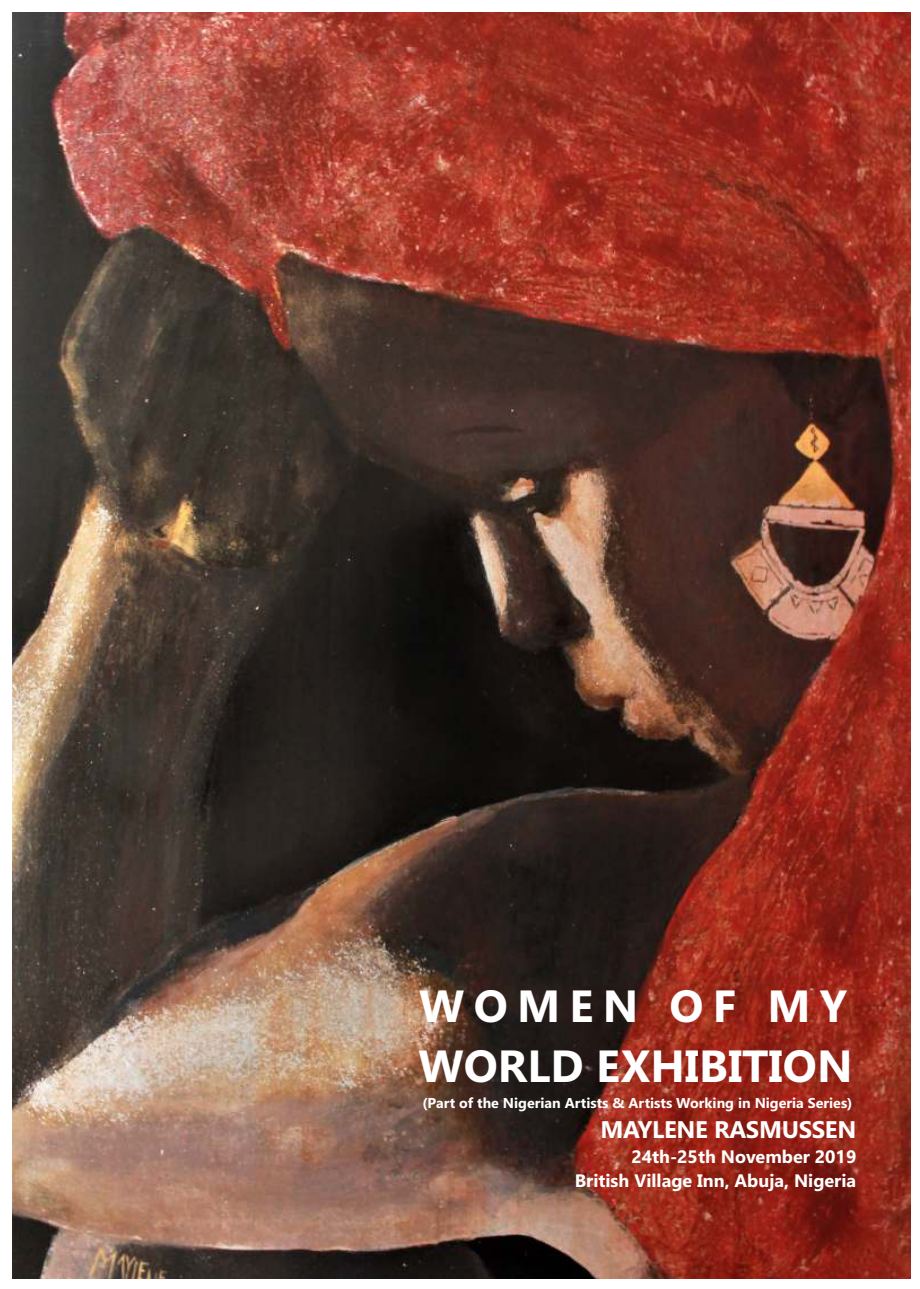
<style>
.page{position:relative;width:920px;height:1289px;background:#fff}
.page>*{position:absolute;margin:0;border:0;box-sizing:border-box;transform-origin:0 0}
.t1{font:700 45px "Gadugi";color:#fff}
.t2{font:700 45px "Gadugi";letter-spacing:.205em;color:#fff}
.t3{font:700 24px "Gadugi";letter-spacing:-.015em;color:#fff}
.t4{font:700 18px "Gadugi";color:#fff}
.t5{font:700 14.25px "Gadugi";color:#fff}
</style>
<div class="page">
<img style="left:13px;top:12px;width:897px;height:1266px">
<h1 class="t2" style="left:419px;top:989px;width:429px">WOMEN OF MY</h1>
<h1 class="t1" style="left:418px;top:1048px;width:435px">WORLD EXHIBITION</h1>
<p class="t5" style="left:422px;top:1097px;width:431px">(Part of the Nigerian Artists &amp; Artists Working in Nigeria Series)</p>
<h2 class="t3" style="left:600px;top:1120px;width:257px">MAYLENE RASMUSSEN</h2>
<p class="t4" style="left:631px;top:1150px;width:226px">24th-25th November 2019</p>
<p class="t4" style="left:574px;top:1174px;width:283px">British Village Inn, Abuja, Nigeria</p>
</div>
